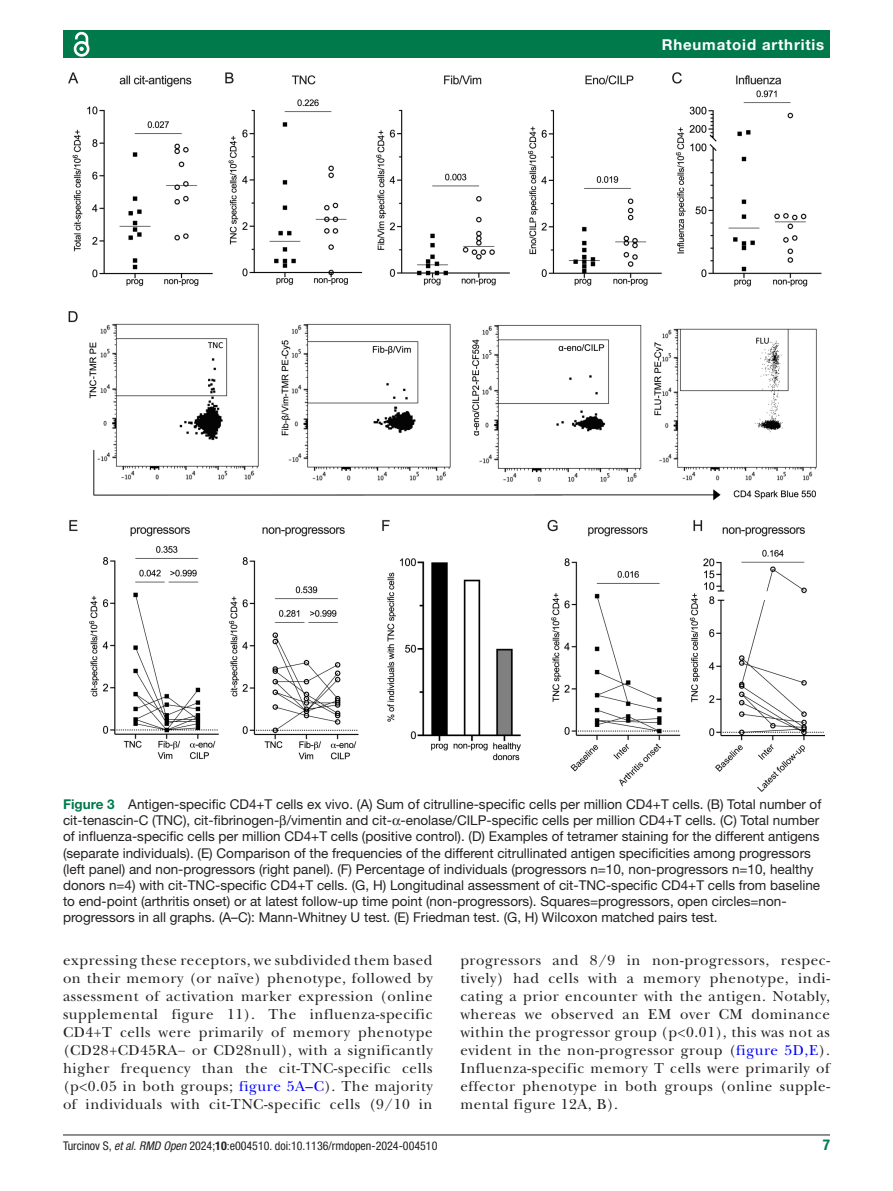
<style>
.page{position:relative;width:893px;height:1191px;background:#fff}
.page>*{position:absolute;margin:0;border:0;box-sizing:border-box;transform-origin:0 0}
.t1{font:15px/18px "New Baskerville";letter-spacing:.04em;color:#231f20;text-align:justify}
.t2{font:700 15px "Helvetica Neue LT Std";letter-spacing:.055em;color:#fff}
.t3{font:700 condensed 15px "Helvetica Neue LT Std";color:#007a4b}
.t4{font:13.5px/16.2px "Helvetica Neue LT Std";color:#231f20}
.t5{font:condensed 12px "Helvetica Neue LT Std";color:#231f20}
.s1{font-weight:700;color:#007a4b}
.s2{color:#00f}
.s3{font-style:italic}
.s4{font-weight:700}
</style>
<div class="page">
<hr style="left:63px;top:1134px;width:767px;height:1px;background:#231f20">
<div style="left:63px;top:31px;width:767px;height:27px;background:#007a4b"></div>
<svg style="left:73px;top:31px;width:17px;height:26px"></svg>
<img style="left:69px;top:73px;width:755px;height:718px">
<p class="t2" style="left:662px;top:35px;width:164px">Rheumatoid arthritis</p>
<p class="t4" style="left:63px;top:796px;width:760px"><span class="s1">Figure 3</span> Antigen-specific CD4+T cells ex vivo. (A) Sum of citrulline-specific cells per million CD4+T cells. (B) Total number of cit-tenascin-C (TNC), cit-fibrinogen- /vimentin and cit- -enolase/CILP-specific cells per million CD4+T cells. (C) Total number of influenza-specific cells per million CD4+T cells (positive control). (D) Examples of tetramer staining for the different antigens (separate individuals). (E) Comparison of the frequencies of the different citrullinated antigen specificities among progressors (left panel) and non-progressors (right panel). (F) Percentage of individuals (progressors n=10, non-progressors n=10, healthy donors n=4) with cit-TNC-specific CD4+T cells. (G, H) Longitudinal assessment of cit-TNC-specific CD4+T cells from baseline to end-point (arthritis onset) or at latest follow-up time point (non-progressors). Squares=progressors, open circles=non&shy;progressors in all graphs. (A–C): Mann-Whitney U test. (E) Friedman test. (G, H) Wilcoxon matched pairs test.</p>
<p class="t1" style="left:63px;top:951px;width:371px">expressing these receptors, we subdivided them based on their memory (or naïve) phenotype, followed by assessment of activation marker expression (online supplemental figure 11). The influenza-specific CD4+T cells were primarily of memory phenotype (CD28+CD45RA− or CD28null), with a significantly higher frequency than the cit-TNC-specific cells (p&lt;0.05 in both groups; <span class="s2">figure 5A–C</span>). The majority of individuals with cit-TNC-specific cells (9/10 in</p>
<p class="t1" style="left:460px;top:951px;width:371px">progressors and 8/9 in non-progressors, respec&shy;tively) had cells with a memory phenotype, indi&shy;cating a prior encounter with the antigen. Notably, whereas we observed an EM over CM dominance within the progressor group (p&lt;0.01), this was not as evident in the non-progressor group (<span class="s2">figure 5D,E</span>).<br>Influenza-specific memory T cells were primarily of effector phenotype in both groups (online supple&shy;mental figure 12A, B).</p>
<p class="t5" style="left:63px;top:1138px;width:376px">Turcinov S, <span class="s3">et al</span>. <span class="s3">RMD Open</span> 2024;<span class="s4">10</span>:e004510. doi:10.1136/rmdopen-2024-004510</p>
<p class="t3" style="left:823px;top:1135px;width:9px">7</p>
</div>
